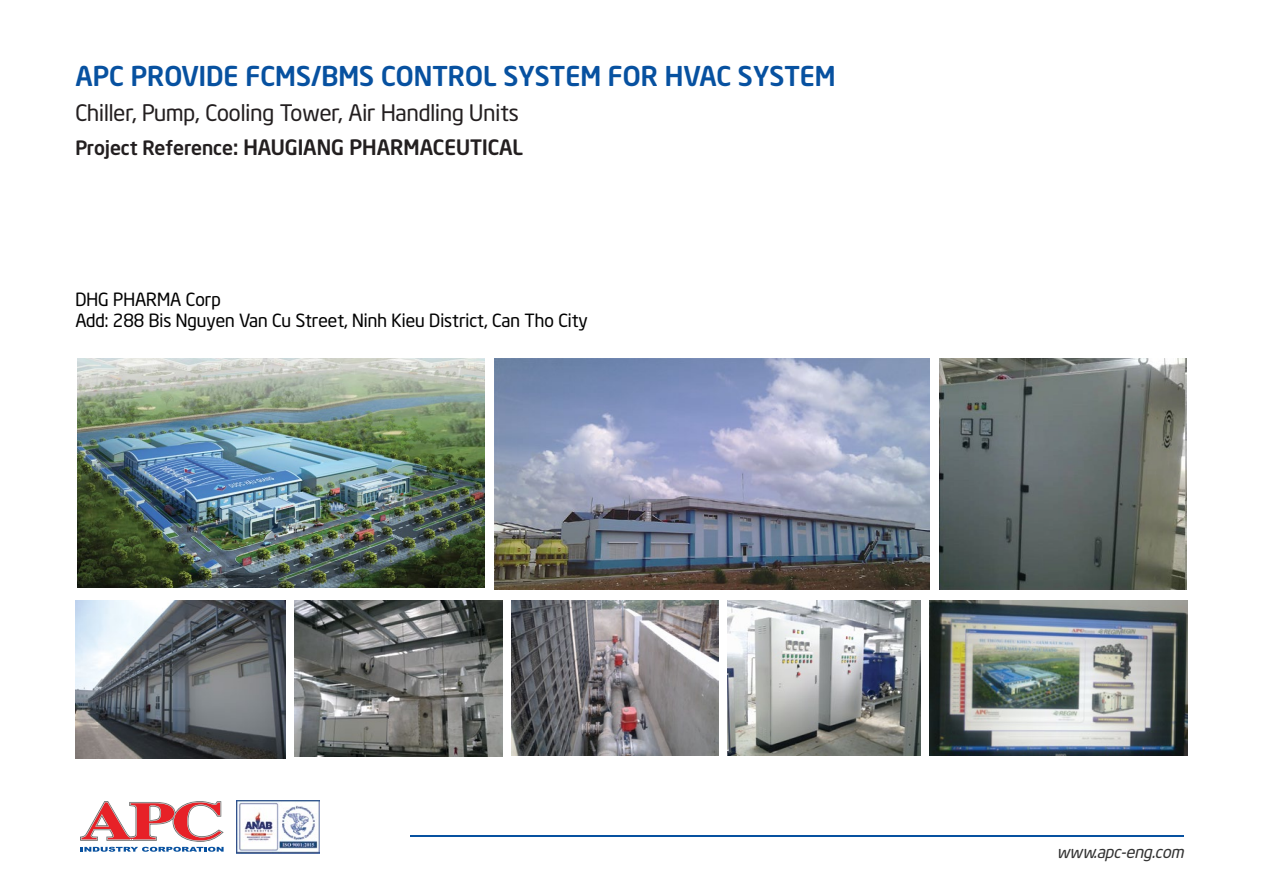
<style>
.page{position:relative;width:1263px;height:893px;background:#fff}
.page>*{position:absolute;margin:0;border:0;box-sizing:border-box;transform-origin:0 0}
.t1{font:700 27px "UTM Neo Sans Intel";color:#0751a0}
.t2{font:22.5px "UTM Neo Sans Intel";color:#231f20}
.t3{font:700 21px "UTM Neo Sans Intel";color:#231f20}
.t4{font:18px/21px "UTM Neo Sans Intel";color:#020202}
.t5{font:italic 16.5px "UTM Neo Sans Intel";color:#333}
.s1{font-size:19.5px}
</style>
<div class="page">
<svg style="left:80px;top:801px;width:144px;height:51px"></svg>
<img style="left:237px;top:800px;width:82px;height:53px">
<hr style="left:410px;top:835px;width:774px;height:1px;background:#0751a0">
<img style="left:495px;top:358px;width:434px;height:231px">
<img style="left:78px;top:359px;width:406px;height:229px">
<img style="left:939px;top:359px;width:247px;height:230px">
<img style="left:75px;top:600px;width:211px;height:158px">
<img style="left:511px;top:600px;width:208px;height:156px">
<img style="left:727px;top:600px;width:194px;height:156px">
<img style="left:929px;top:600px;width:258px;height:156px">
<img style="left:294px;top:600px;width:209px;height:157px">
<h1 class="t1" style="left:75px;top:54px;width:762px">APC PROVIDE FCMS/BMS CONTROL SYSTEM FOR HVAC SYSTEM</h1>
<p class="t2" style="left:75px;top:94px;width:445px">Chiller, Pump, Cooling Tower, Air Handling Units</p>
<p class="t3" style="left:75px;top:130px;width:449px"><span class="s1">Project Reference</span>: HAUGIANG PHARMACEUTICAL</p>
<p class="t4" style="left:75px;top:287px;width:514px">DHG PHARMA Corp<br>Add: 288 Bis Nguyen Van Cu Street, Ninh Kieu District, Can Tho City</p>
<p class="t5" style="left:1057px;top:839px;width:128px">www.apc-eng.com</p>
</div>
